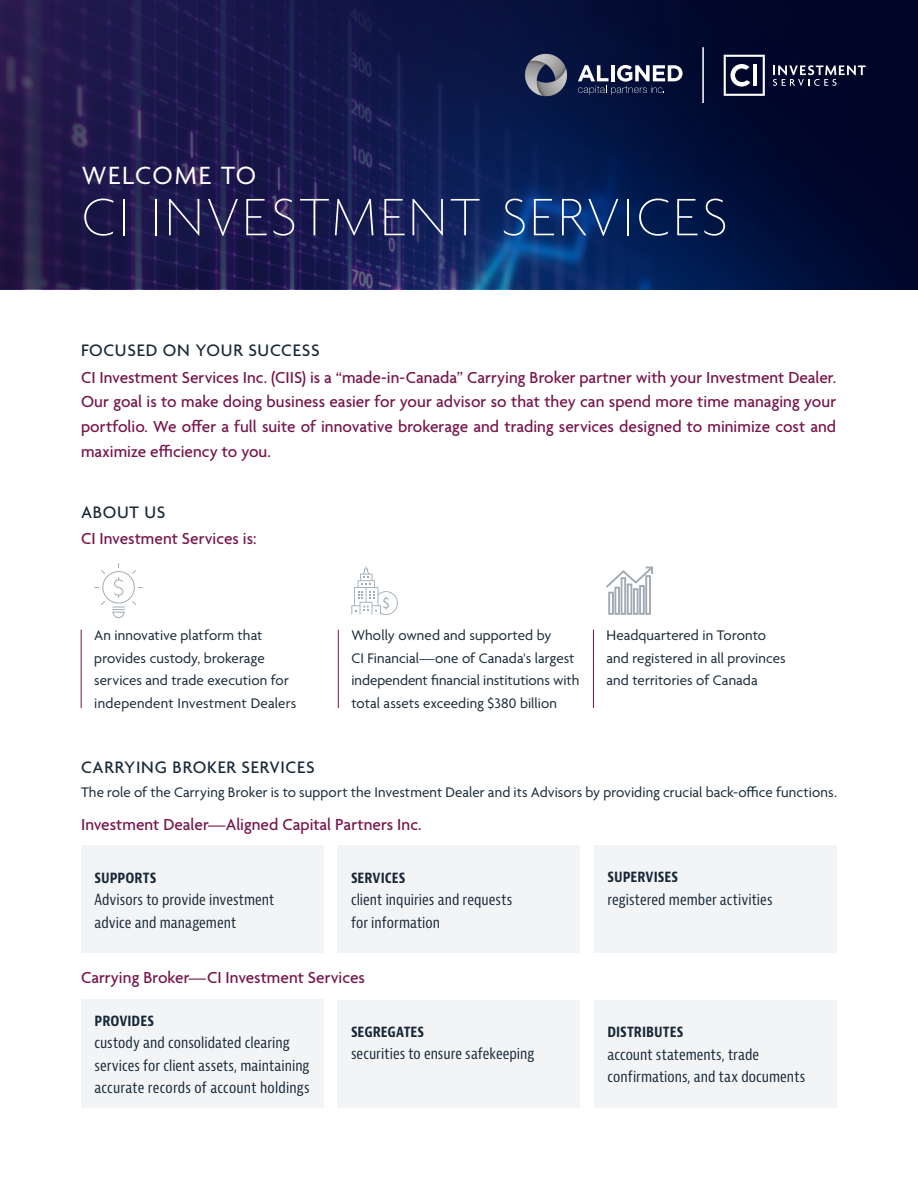
<style>
.page{position:relative;width:918px;height:1188px;background:#fff}
.page>*{position:absolute;margin:0;border:0;box-sizing:border-box;transform-origin:0 0}
.t1{font:100 57px "Agenda";letter-spacing:.05em;color:#fff}
.t2{font:27px "Agenda";letter-spacing:.065em;color:#fff}
.H1_-_Small_heads{font:500 18px "Agenda";letter-spacing:.04em;color:#172938}
.P_-_Text_Blue{font:500 17.25px/24.8px "Agenda";color:#761449;text-align:justify}
.P_-_Text_Blue-2{font:15px/22.5px "Agenda";letter-spacing:.005em;color:#172938}
.t3{font:condensed 15px/22.5px "Bernina Sans";letter-spacing:.005em;color:#172938}
.s1{font-weight:700}
</style>
<div class="page">
<svg style="left:0;top:0;width:918px;height:289px;background:#101747"></svg>
<svg style="left:724px;top:55px;width:41px;height:41px"></svg>
<svg style="left:773px;top:65px;width:93px;height:21px;background:#3d425c"></svg>
<hr style="left:703px;top:47px;width:1px;height:56px;background:#fff">
<div style="left:81px;top:845px;width:243px;height:108px;background:#f3f4f6"></div>
<div style="left:81px;top:1000px;width:243px;height:108px;background:#f3f4f6"></div>
<div style="left:338px;top:845px;width:242px;height:108px;background:#f3f4f6"></div>
<div style="left:338px;top:1000px;width:242px;height:108px;background:#f3f4f6"></div>
<div style="left:594px;top:845px;width:243px;height:108px;background:#f3f4f6"></div>
<div style="left:594px;top:1000px;width:243px;height:108px;background:#f3f4f6"></div>
<svg style="left:351px;top:566px;width:47px;height:49px"></svg>
<svg style="left:607px;top:567px;width:46px;height:47px"></svg>
<hr style="left:593px;top:630px;width:1px;height:78px;background:#761449">
<hr style="left:338px;top:630px;width:1px;height:78px;background:#761449">
<hr style="left:81px;top:630px;width:1px;height:78px;background:#761449">
<svg style="left:94px;top:563px;width:49px;height:55px"></svg>
<svg style="left:579px;top:65px;width:104px;height:30px"></svg>
<img style="left:513px;top:42px;width:66px;height:67px">
<p class="t2" style="left:82px;top:161px;width:176px">WELCOME TO</p>
<p class="t1" style="left:82px;top:186px;width:647px">CI INVESTMENT SERVICES</p>
<p class="H1_-_Small_heads" style="left:81px;top:341px;width:240px">FOCUSED ON YOUR SUCCESS</p>
<p class="P_-_Text_Blue" style="left:81px;top:366px;width:757px">CI Investment Services Inc. (CIIS) is a “made-in-Canada” Carrying Broker partner with your Investment Dealer.<br>Our goal is to make doing business easier for your advisor so that they can spend more time managing your portfolio. We offer a full suite of innovative brokerage and trading services designed to minimize cost and maximize efficiency to you.</p>
<p class="H1_-_Small_heads" style="left:81px;top:502px;width:86px">ABOUT US</p>
<p class="P_-_Text_Blue" style="left:81px;top:527px;width:177px">CI Investment Services is:</p>
<p class="P_-_Text_Blue-2" style="left:94px;top:625px;width:204px">An innovative platform that provides custody, brokerage services and trade execution for independent Investment Dealers</p>
<p class="P_-_Text_Blue-2" style="left:351px;top:625px;width:229px">Wholly owned and supported by<br>CI Financial—one of Canada's largest independent financial institutions with total assets exceeding $380 billion</p>
<p class="P_-_Text_Blue-2" style="left:607px;top:625px;width:181px">Headquartered in Toronto and registered in all provinces and territories of Canada</p>
<p class="H1_-_Small_heads" style="left:81px;top:757px;width:235px">CARRYING BROKER SERVICES</p>
<p class="P_-_Text_Blue-2" style="left:81px;top:782px;width:757px">The role of the Carrying Broker is to support the Investment Dealer and its Advisors by providing crucial back-office functions.</p>
<p class="P_-_Text_Blue" style="left:81px;top:813px;width:342px">Investment Dealer—Aligned Capital Partners Inc.</p>
<p class="t3" style="left:94px;top:866px;width:181px"><span class="s1">SUPPORTS<br></span>Advisors to provide investment advice and management</p>
<p class="t3" style="left:351px;top:866px;width:163px"><span class="s1">SERVICES<br></span>client inquiries and requests for information</p>
<p class="P_-_Text_Blue" style="left:81px;top:967px;width:285px">Carrying Broker—CI Investment Services</p>
<p class="t3" style="left:94px;top:1010px;width:217px"><span class="s1">PROVIDES<br></span>custody and consolidated clearing services for client assets, maintaining accurate records of account holdings</p>
<p class="t3" style="left:351px;top:1020px;width:185px"><span class="s1">SEGREGATES<br></span>securities to ensure safekeeping</p>
<p class="t3" style="left:608px;top:866px;width:167px"><span class="s1">SUPERVISES<br></span>registered member activities</p>
<p class="t3" style="left:608px;top:1021px;width:199px"><span class="s1">DISTRIBUTES<br></span>account statements, trade confirmations, and tax documents</p>
</div>
